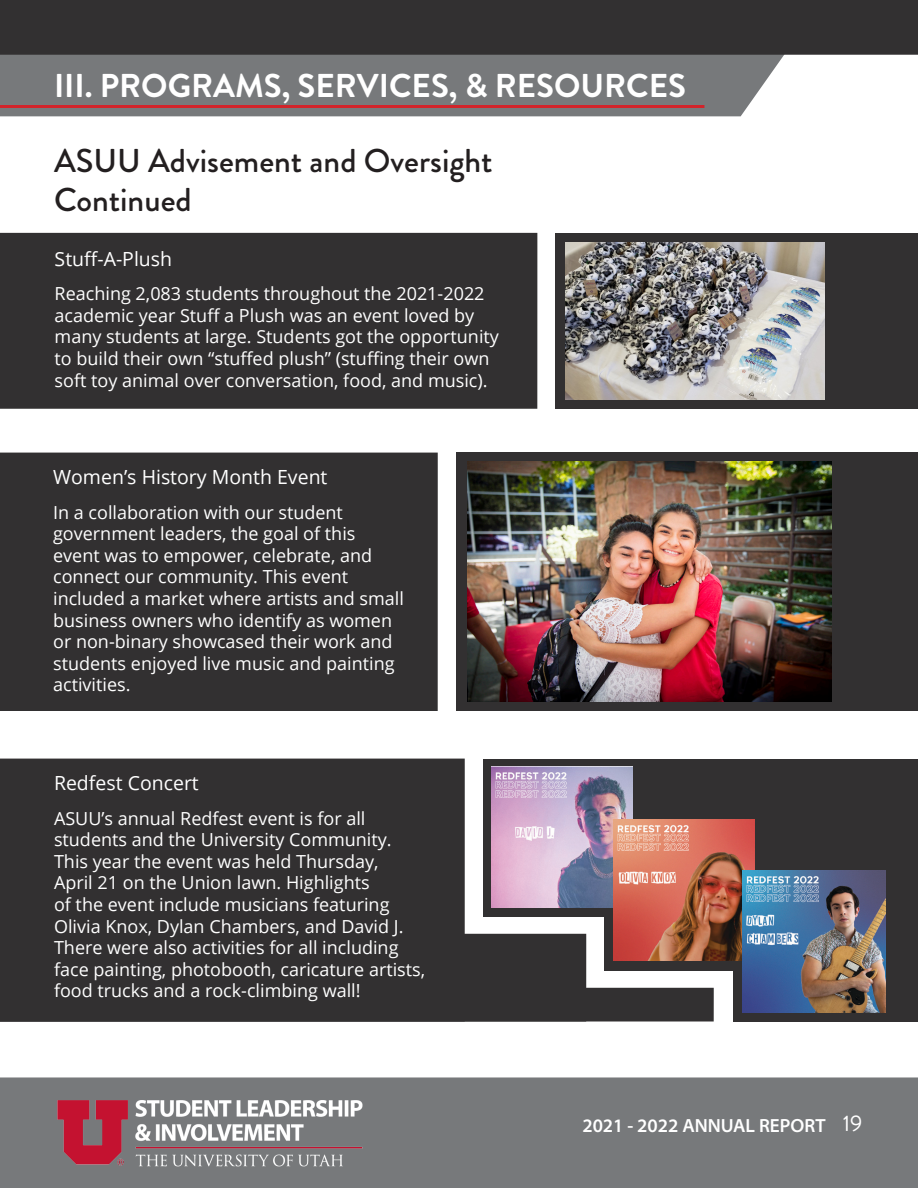
<style>
.page{position:relative;width:918px;height:1188px;background:#fff}
.page>*{position:absolute;margin:0;border:0;box-sizing:border-box;transform-origin:0 0}
.t1{font:500 33px "Brandon Grotesque";color:#231f20}
.t2{font:700 33px "Brandon Grotesque";color:#fff}
.t3{font:22.5px "Brandon Grotesque";color:#fff}
.t4{font:19.5px "Open Sans";color:#fff}
.t5{font:600 semi-expanded 19.05px "Myriad Pro";color:#fff;scale:.93 1}
.t6{font:18px/21.6px "Open Sans";color:#fff}
</style>
<div class="page">
<div style="left:0;top:55px;width:784px;height:61px;background:#77797b"></div>
<div style="left:0;top:0;width:918px;height:55px;background:#323031"></div>
<div style="left:0;top:1077px;width:918px;height:111px;background:#77797b"></div>
<hr style="left:0;top:105px;width:704px;height:3px;background:#d2232a">
<img style="left:54px;top:1095px;width:310px;height:75px">
<div style="left:586px;top:988px;width:128px;height:34px;background:#323031"></div>
<div style="left:0;top:934px;width:586px;height:88px;background:#323031"></div>
<div style="left:483px;top:759px;width:435px;height:157px;background:#323031"></div>
<div style="left:605px;top:759px;width:313px;height:211px;background:#323031"></div>
<div style="left:734px;top:759px;width:184px;height:263px;background:#323031"></div>
<div style="left:456px;top:453px;width:462px;height:258px;background:#323031"></div>
<div style="left:555px;top:233px;width:363px;height:176px;background:#323031"></div>
<div style="left:0;top:233px;width:537px;height:176px;background:#323031"></div>
<div style="left:0;top:453px;width:438px;height:258px;background:#323031"></div>
<div style="left:0;top:759px;width:465px;height:262px;background:#323031"></div>
<img style="left:566px;top:243px;width:259px;height:156px">
<img style="left:491px;top:766px;width:142px;height:142px">
<img style="left:613px;top:819px;width:141px;height:142px">
<img style="left:742px;top:870px;width:143px;height:143px">
<img style="left:467px;top:461px;width:365px;height:240px">
<p class="t2" style="left:54px;top:62px;width:634px">III. PROGRAMS, SERVICES, &amp; RESOURCES</p>
<p class="t1" style="left:54px;top:137px;width:440px">ASUU Advisement and Oversight</p>
<p class="t1" style="left:54px;top:177px;width:139px">Continued</p>
<p class="t4" style="left:55px;top:245px;width:119px">Stuff-A-Plush</p>
<p class="t6" style="left:55px;top:282px;width:446px">Reaching 2,083 students throughout the 2021-2022 academic year Stuff a Plush was an event loved by many students at large. Students got the opportunity to build their own “stuffed plush” (stuffing their own soft toy animal over conversation, food, and music).</p>
<p class="t4" style="left:53px;top:464px;width:276px">Women’s History Month Event</p>
<p class="t6" style="left:53px;top:501px;width:291px">In a collaboration with our student</p>
<p class="t6" style="left:53px;top:523px;width:321px">government leaders, the goal of this event was to empower, celebrate, and connect our community. This event</p>
<p class="t6" style="left:53px;top:587px;width:352px">included a market where artists and small business owners who identify as women or non-binary showcased their work and students enjoyed live music and painting activities.</p>
<p class="t4" style="left:54px;top:770px;width:146px">Redfest Concert</p>
<p class="t6" style="left:54px;top:807px;width:313px">ASUU’s annual Redfest event is for all</p>
<p class="t6" style="left:54px;top:829px;width:339px">students and the University Community.</p>
<p class="t6" style="left:54px;top:850px;width:326px">This year the event was held Thursday,</p>
<p class="t6" style="left:54px;top:872px;width:317px">April 21 on the Union lawn. Highlights</p>
<p class="t6" style="left:54px;top:893px;width:373px">of the event include musicians featuring Olivia Knox, Dylan Chambers, and David J.<br>There were also activities for all including face painting, photobooth, caricature artists, food trucks and a rock-climbing wall!</p>
<p class="t5" style="left:582px;top:1113px;width:263px">2021 - 2022 ANNUAL REPORT</p>
<p class="t3" style="left:843px;top:1108px;width:21px">19</p>
</div>
